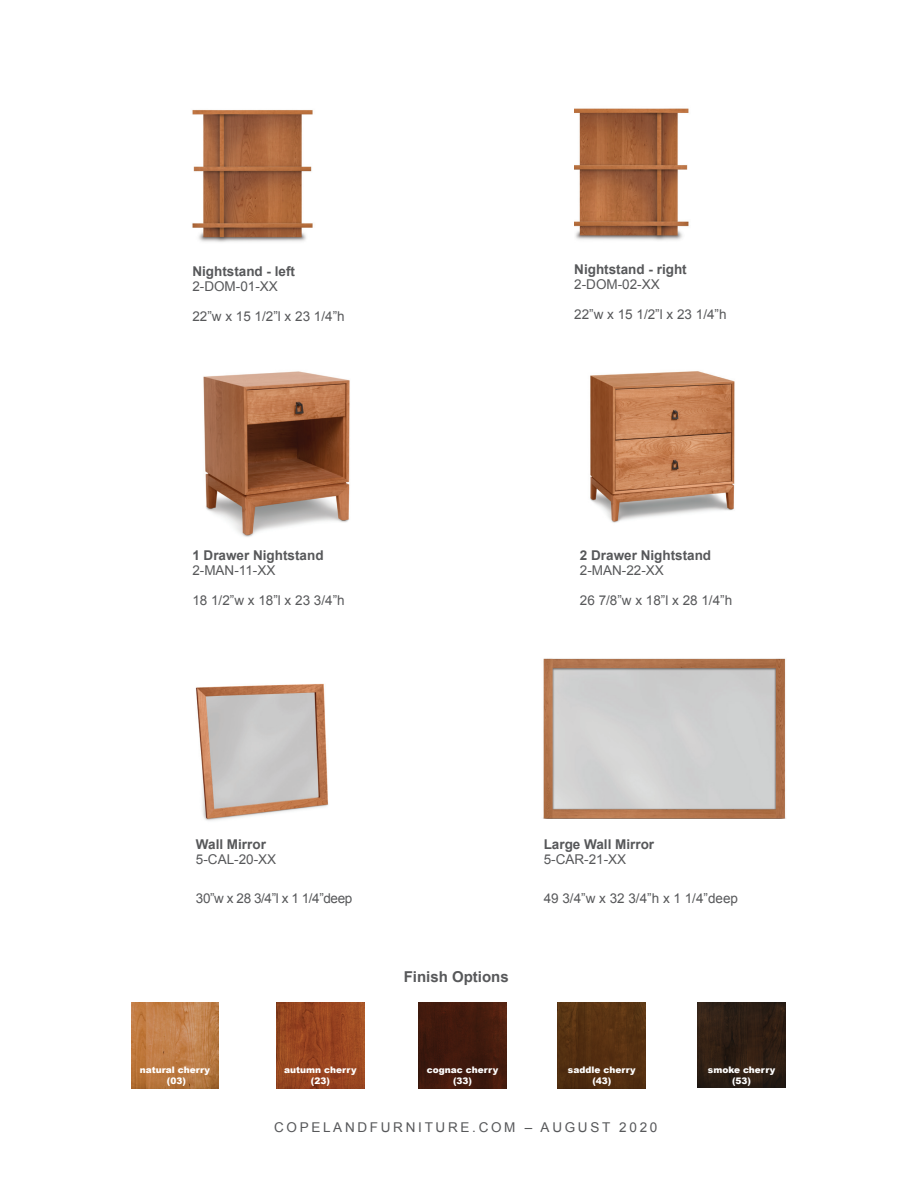
<style>
.page{position:relative;width:918px;height:1188px;background:#fff}
.page>*{position:absolute;margin:0;border:0;box-sizing:border-box;transform-origin:0 0}
.t1{font:700 15px "Arial";color:#57585a}
.t2{font:13.5px "Arial";color:#57585a}
.t3{font:700 13.5px "Arial";color:#57585a}
.t4{font:13.5px "Arial";letter-spacing:.2em;color:#57585a}
.t5{font:900 9px/10.8px "Arial";color:#fff;text-align:center}
</style>
<div class="page">
<img style="left:192px;top:110px;width:121px;height:132px">
<img style="left:590px;top:371px;width:145px;height:152px">
<img style="left:203px;top:371px;width:147px;height:166px">
<img style="left:574px;top:108px;width:115px;height:133px">
<img style="left:195px;top:683px;width:134px;height:138px">
<img style="left:543px;top:658px;width:243px;height:161px">
<img style="left:131px;top:1003px;width:88px;height:86px">
<img style="left:277px;top:1003px;width:87px;height:86px">
<img style="left:419px;top:1003px;width:87px;height:86px">
<img style="left:558px;top:1003px;width:88px;height:86px">
<img style="left:698px;top:1003px;width:87px;height:85px">
<p class="t3" style="left:192px;top:262px;width:104px">Nightstand - left</p>
<p class="t2" style="left:192px;top:277px;width:87px">2-DOM-01-XX</p>
<p class="t2" style="left:192px;top:307px;width:154px">22”w x 15 1/2”l x 23 1/4”h</p>
<p class="t3" style="left:192px;top:546px;width:133px">1 Drawer Nightstand</p>
<p class="t2" style="left:192px;top:561px;width:85px">2-MAN-11-XX</p>
<p class="t2" style="left:192px;top:591px;width:154px">18 1/2”w x 18”l x 23 3/4”h</p>
<p class="t3" style="left:574px;top:261px;width:114px">Nightstand - right</p>
<p class="t2" style="left:574px;top:276px;width:87px">2-DOM-02-XX</p>
<p class="t2" style="left:574px;top:306px;width:154px">22”w x 15 1/2”l x 23 1/4”h</p>
<p class="t3" style="left:580px;top:546px;width:133px">2 Drawer Nightstand</p>
<p class="t2" style="left:580px;top:561px;width:86px">2-MAN-22-XX</p>
<p class="t2" style="left:580px;top:591px;width:154px">26 7/8”w x 18”l x 28 1/4”h</p>
<p class="t3" style="left:196px;top:835px;width:72px">Wall Mirror</p>
<p class="t2" style="left:196px;top:850px;width:82px">5-CAL-20-XX</p>
<p class="t2" style="left:196px;top:889px;width:158px">30”w x 28 3/4”l x 1 1/4”deep</p>
<p class="t1" style="left:404px;top:967px;width:107px">Finish Options</p>
<p class="t3" style="left:544px;top:835px;width:112px">Large Wall Mirror</p>
<p class="t2" style="left:544px;top:850px;width:84px">5-CAR-21-XX</p>
<p class="t2" style="left:544px;top:889px;width:196px">49 3/4”w x 32 3/4”h x 1 1/4”deep</p>
<p class="t5" style="left:140px;top:1065px;width:72px">natural cherry</p>
<p class="t5" style="left:167px;top:1075px;width:21px">(03)</p>
<p class="t5" style="left:284px;top:1065px;width:74px">autumn cherry (23)</p>
<p class="t5" style="left:427px;top:1065px;width:73px">cognac cherry (33)</p>
<p class="t5" style="left:568px;top:1065px;width:69px">saddle cherry (43)</p>
<p class="t4" style="left:274px;top:1119px;width:385px">COPELANDFURNITURE.COM – AUGUST 2020</p>
<p class="t5" style="left:708px;top:1065px;width:69px">smoke cherry (53)</p>
</div>
